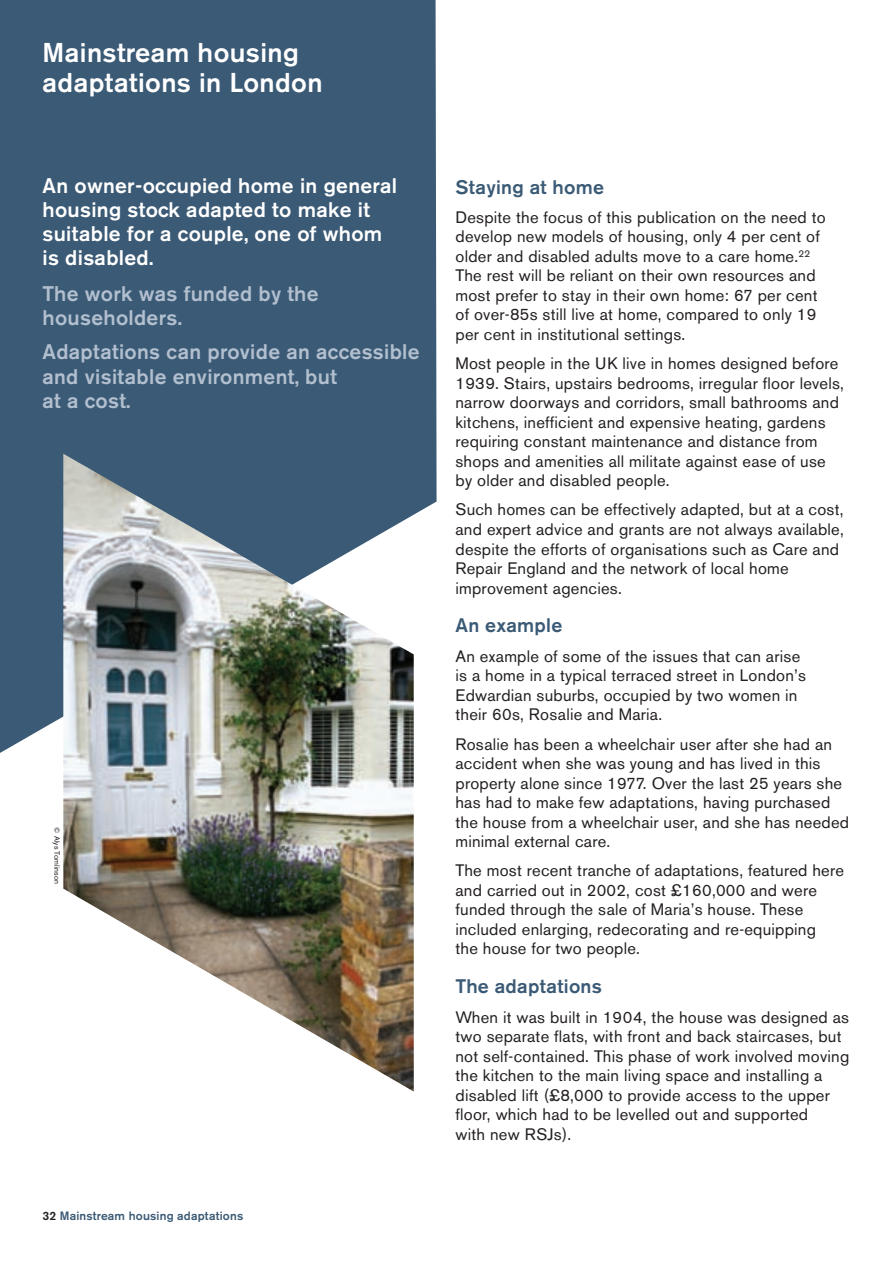
<style>
.page{position:relative;width:893px;height:1263px;background:#fff}
.page>*{position:absolute;margin:0;border:0;box-sizing:border-box;transform-origin:0 0}
.t1{font:500 27px/30px "Akzidenz Grotesk BE";letter-spacing:.015em;color:#fff}
.t2{font:500 21px/24.5px "Akzidenz Grotesk BE";letter-spacing:.015em;color:#b2bfcf}
.t3{font:500 21px/24px "Akzidenz Grotesk BE";letter-spacing:.015em;color:#fff}
.t4{font:500 19.5px "Akzidenz Grotesk BE";letter-spacing:.015em;color:#3b5a75}
.t5{font:16.5px/19.5px "Akzidenz Grotesk BE";letter-spacing:.015em;color:#231f20}
.t6{font:500 12px "Akzidenz Grotesk BE";letter-spacing:.015em;color:#3b5a75}
.t7{font:7.5px "Akzidenz Grotesk BE";letter-spacing:.015em;color:#231f20}
.s1{color:#231f20}
</style>
<div class="page">
<div style="left:0;top:0;width:437px;height:753px;background:#3b5a75"></div>
<img style="left:63px;top:454px;width:351px;height:637px">
<h1 class="t1" style="left:43px;top:39px;width:281px">Mainstream housing adaptations in London</h1>
<p class="t3" style="left:43px;top:176px;width:356px">An owner-occupied home in general housing stock adapted to make it suitable for a couple, one of whom is disabled.</p>
<p class="t2" style="left:43px;top:283px;width:278px">The work was funded by the householders.</p>
<p class="t2" style="left:43px;top:341px;width:379px">Adaptations can provide an accessible and visitable environment, but<br>at a cost.</p>
<p class="t7" style="left:60px;top:827px;width:58px;rotate:90deg">© Alys Tomlinson</p>
<p class="t6" style="left:43px;top:1212px;width:202px"><span class="s1">32</span> Mainstream housing adaptations</p>
<p class="t4" style="left:455px;top:180px;width:150px">Staying at home</p>
<p class="t5" style="left:455px;top:209px;width:372px">Despite the focus of this publication on the need to develop new models of housing, only 4 per cent of older and disabled adults move to a care home.<sup>22<br></sup>The rest will be reliant on their own resources and most prefer to stay in their own home: 67 per cent of over-85s still live at home, compared to only 19 per cent in institutional settings.</p>
<p class="t5" style="left:455px;top:355px;width:390px">Most people in the UK live in homes designed before 1939. Stairs, upstairs bedrooms, irregular floor levels, narrow doorways and corridors, small bathrooms and kitchens, inefficient and expensive heating, gardens requiring constant maintenance and distance from shops and amenities all militate against ease of use by older and disabled people.</p>
<p class="t5" style="left:455px;top:502px;width:390px">Such homes can be effectively adapted, but at a cost, and expert advice and grants are not always available, despite the efforts of organisations such as Care and Repair England and the network of local home improvement agencies.</p>
<p class="t4" style="left:455px;top:619px;width:108px">An example</p>
<p class="t5" style="left:455px;top:648px;width:352px">An example of some of the issues that can arise is a home in a typical terraced street in London’s Edwardian suburbs, occupied by two women in their 60s, Rosalie and Maria.</p>
<p class="t5" style="left:455px;top:736px;width:395px">Rosalie has been a wheelchair user after she had an accident when she was young and has lived in this property alone since 1977. Over the last 25 years she has had to make few adaptations, having purchased the house from a wheelchair user, and she has needed minimal external care.</p>
<p class="t5" style="left:455px;top:862px;width:390px">The most recent tranche of adaptations, featured here and carried out in 2002, cost £160,000 and were funded through the sale of Maria’s house. These included enlarging, redecorating and re-equipping<br>the house for two people.</p>
<p class="t4" style="left:455px;top:979px;width:148px">The adaptations</p>
<p class="t5" style="left:455px;top:1009px;width:395px">When it was built in 1904, the house was designed as two separate flats, with front and back staircases, but not self-contained. This phase of work involved moving the kitchen to the main living space and installing a disabled lift (£8,000 to provide access to the upper floor, which had to be levelled out and supported<br>with new RSJs).</p>
</div>
